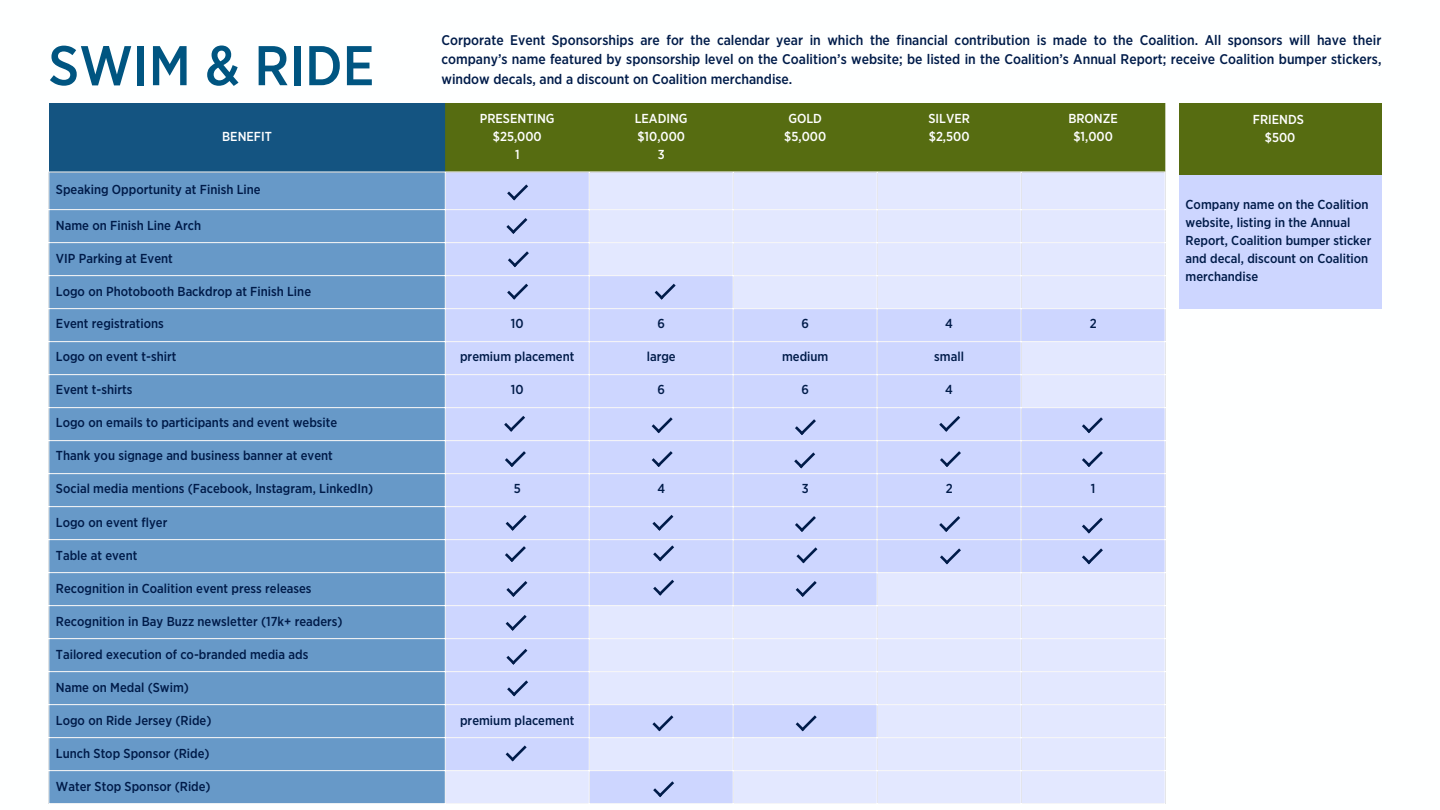
<style>
.page{position:relative;width:1440px;height:810px;background:#fff}
.page>*{position:absolute;margin:0;border:0;box-sizing:border-box;transform-origin:0 0}
.t1{font:500 55.9px "Gotham Narrow";color:#005581}
.t2{font:500 14px/19.5px "Gotham Narrow";color:#001b49;text-align:justify}
.t3{font:500 13px/18px "Gotham Narrow";color:#001b49}
.t4{font:500 13px "Gotham Narrow";color:#fff}
</style>
<div class="page">
<div style="left:49px;top:103px;width:396px;height:69px;background:#145481"></div>
<div style="left:445px;top:103px;width:720px;height:69px;background:#566c11"></div>
<div style="left:49px;top:173px;width:396px;height:630px;background:#6799c8"></div>
<svg style="left:446px;top:173px;width:719px;height:630px;background:#d7defe"></svg>
<hr style="left:589px;top:172px;width:1px;height:631px;background:#fff">
<hr style="left:733px;top:172px;width:1px;height:631px;background:#fff">
<hr style="left:877px;top:172px;width:1px;height:631px;background:#fff">
<hr style="left:1021px;top:172px;width:1px;height:631px;background:#fff">
<hr style="left:48px;top:209px;width:1118px;height:1px;background:#fff">
<hr style="left:48px;top:242px;width:1118px;height:1px;background:#fff">
<hr style="left:48px;top:275px;width:1118px;height:1px;background:#fff">
<hr style="left:48px;top:308px;width:1118px;height:1px;background:#fff">
<hr style="left:48px;top:341px;width:1118px;height:1px;background:#fff">
<hr style="left:48px;top:374px;width:1118px;height:1px;background:#fff">
<hr style="left:48px;top:407px;width:1118px;height:1px;background:#fff">
<hr style="left:48px;top:440px;width:1118px;height:1px;background:#fff">
<hr style="left:48px;top:473px;width:1118px;height:1px;background:#fff">
<hr style="left:48px;top:506px;width:1118px;height:1px;background:#fff">
<hr style="left:48px;top:539px;width:1118px;height:1px;background:#fff">
<hr style="left:48px;top:572px;width:1118px;height:1px;background:#fff">
<hr style="left:48px;top:605px;width:1118px;height:1px;background:#fff">
<hr style="left:48px;top:638px;width:1118px;height:1px;background:#fff">
<hr style="left:48px;top:671px;width:1118px;height:1px;background:#fff">
<hr style="left:48px;top:704px;width:1118px;height:1px;background:#fff">
<hr style="left:48px;top:737px;width:1118px;height:1px;background:#fff">
<hr style="left:48px;top:770px;width:1118px;height:1px;background:#fff">
<svg style="left:506px;top:649px;width:21px;height:16px"></svg>
<svg style="left:506px;top:615px;width:21px;height:16px"></svg>
<svg style="left:653px;top:580px;width:21px;height:15px"></svg>
<svg style="left:506px;top:581px;width:21px;height:16px"></svg>
<svg style="left:796px;top:581px;width:21px;height:16px"></svg>
<svg style="left:653px;top:545px;width:21px;height:16px"></svg>
<svg style="left:796px;top:547px;width:21px;height:16px"></svg>
<svg style="left:652px;top:515px;width:21px;height:16px"></svg>
<svg style="left:506px;top:515px;width:21px;height:16px"></svg>
<svg style="left:795px;top:516px;width:21px;height:16px"></svg>
<svg style="left:505px;top:546px;width:21px;height:16px"></svg>
<svg style="left:652px;top:715px;width:21px;height:16px"></svg>
<svg style="left:796px;top:715px;width:21px;height:16px"></svg>
<svg style="left:652px;top:451px;width:21px;height:16px"></svg>
<svg style="left:505px;top:451px;width:21px;height:16px"></svg>
<svg style="left:794px;top:452px;width:21px;height:16px"></svg>
<svg style="left:504px;top:416px;width:21px;height:16px"></svg>
<svg style="left:652px;top:417px;width:21px;height:16px"></svg>
<svg style="left:795px;top:419px;width:21px;height:16px"></svg>
<svg style="left:1082px;top:548px;width:21px;height:16px"></svg>
<svg style="left:940px;top:548px;width:21px;height:16px"></svg>
<svg style="left:939px;top:516px;width:21px;height:16px"></svg>
<svg style="left:1082px;top:518px;width:21px;height:15px"></svg>
<svg style="left:1082px;top:451px;width:21px;height:16px"></svg>
<svg style="left:940px;top:451px;width:21px;height:16px"></svg>
<svg style="left:507px;top:284px;width:21px;height:15px"></svg>
<svg style="left:939px;top:416px;width:21px;height:16px"></svg>
<svg style="left:1082px;top:417px;width:21px;height:16px"></svg>
<svg style="left:508px;top:251px;width:21px;height:16px"></svg>
<svg style="left:506px;top:218px;width:21px;height:16px"></svg>
<svg style="left:507px;top:184px;width:21px;height:16px"></svg>
<svg style="left:655px;top:284px;width:21px;height:15px"></svg>
<div style="left:1179px;top:103px;width:202px;height:73px;background:#566c11"></div>
<div style="left:1179px;top:175px;width:202px;height:134px;background:#cdd6ff"></div>
<svg style="left:506px;top:746px;width:21px;height:15px"></svg>
<svg style="left:653px;top:781px;width:21px;height:16px"></svg>
<svg style="left:507px;top:680px;width:21px;height:16px"></svg>
<p class="t1" style="left:48px;top:40px;width:327px">SWIM &amp; RIDE</p>
<h1 class="t2" style="left:441px;top:31px;width:942px">Corporate Event Sponsorships are for the calendar year in which the financial contribution is made to the Coalition. All sponsors will have their company’s name featured by sponsorship level on the Coalition’s website; be listed in the Coalition’s Annual Report; receive Coalition bumper stickers, window decals, and a discount on Coalition merchandise.</h1>
<p class="t4" style="left:222px;top:130px;width:51px">BENEFIT</p>
<p class="t4" style="left:480px;top:112px;width:76px">PRESENTING</p>
<p class="t4" style="left:493px;top:130px;width:50px">$25,000</p>
<p class="t4" style="left:515px;top:148px;width:6px">1</p>
<p class="t4" style="left:635px;top:112px;width:54px">LEADING</p>
<p class="t4" style="left:637px;top:130px;width:49px">$10,000</p>
<p class="t4" style="left:658px;top:148px;width:8px">3</p>
<p class="t4" style="left:788px;top:112px;width:35px">GOLD</p>
<p class="t4" style="left:784px;top:130px;width:43px">$5,000</p>
<p class="t4" style="left:928px;top:112px;width:43px">SILVER</p>
<p class="t4" style="left:929px;top:130px;width:42px">$2,500</p>
<p class="t4" style="left:1068px;top:112px;width:51px">BRONZE</p>
<p class="t4" style="left:1073px;top:130px;width:41px">$1,000</p>
<p class="t4" style="left:1253px;top:114px;width:53px">FRIENDS</p>
<p class="t4" style="left:1265px;top:132px;width:32px">$500</p>
<p class="t3" style="left:56px;top:181px;width:206px">Speaking Opportunity at Finish Line</p>
<p class="t3" style="left:56px;top:217px;width:147px">Name on Finish Line Arch</p>
<p class="t3" style="left:56px;top:250px;width:118px">VIP Parking at Event</p>
<p class="t3" style="left:56px;top:283px;width:257px">Logo on Photobooth Backdrop at Finish Line</p>
<p class="t3" style="left:56px;top:316px;width:109px">Event registrations</p>
<p class="t3" style="left:511px;top:316px;width:14px">10</p>
<p class="t3" style="left:658px;top:316px;width:9px">6</p>
<p class="t3" style="left:801px;top:316px;width:9px">6</p>
<p class="t3" style="left:945px;top:316px;width:9px">4</p>
<p class="t3" style="left:1090px;top:316px;width:8px">2</p>
<p class="t3" style="left:56px;top:349px;width:122px">Logo on event t-shirt</p>
<p class="t3" style="left:460px;top:349px;width:116px">premium placement</p>
<p class="t3" style="left:647px;top:349px;width:30px">large</p>
<p class="t3" style="left:782px;top:349px;width:48px">medium</p>
<p class="t3" style="left:934px;top:349px;width:31px">small</p>
<p class="t3" style="left:56px;top:382px;width:78px">Event t-shirts</p>
<p class="t3" style="left:511px;top:382px;width:14px">10</p>
<p class="t3" style="left:658px;top:382px;width:9px">6</p>
<p class="t3" style="left:801px;top:382px;width:9px">6</p>
<p class="t3" style="left:945px;top:382px;width:9px">4</p>
<p class="t3" style="left:56px;top:415px;width:283px">Logo on emails to participants and event website</p>
<p class="t3" style="left:56px;top:448px;width:278px">Thank you signage and business banner at event</p>
<p class="t3" style="left:56px;top:481px;width:319px">Social media mentions (Facebook, Instagram, LinkedIn)</p>
<p class="t3" style="left:514px;top:481px;width:9px">5</p>
<p class="t3" style="left:657px;top:481px;width:9px">4</p>
<p class="t3" style="left:802px;top:481px;width:8px">3</p>
<p class="t3" style="left:946px;top:481px;width:8px">2</p>
<p class="t3" style="left:1091px;top:481px;width:6px">1</p>
<p class="t3" style="left:56px;top:514px;width:113px">Logo on event flyer</p>
<p class="t3" style="left:56px;top:547px;width:83px">Table at event</p>
<p class="t3" style="left:56px;top:580px;width:257px">Recognition in Coalition event press releases</p>
<p class="t3" style="left:56px;top:613px;width:288px">Recognition in Bay Buzz newsletter (17k+ readers)</p>
<p class="t3" style="left:56px;top:646px;width:254px">Tailored execution of co-branded media ads</p>
<p class="t3" style="left:56px;top:679px;width:135px">Name on Medal (Swim)</p>
<p class="t3" style="left:56px;top:712px;width:157px">Logo on Ride Jersey (Ride)</p>
<p class="t3" style="left:460px;top:712px;width:116px">premium placement</p>
<p class="t3" style="left:56px;top:745px;width:155px">Lunch Stop Sponsor (Ride)</p>
<p class="t3" style="left:56px;top:778px;width:156px">Water Stop Sponsor (Ride)</p>
<p class="t3" style="left:1186px;top:196px;width:187px">Company name on the Coalition website, listing in the Annual<br>Report, Coalition bumper sticker and decal, discount on Coalition merchandise</p>
</div>
